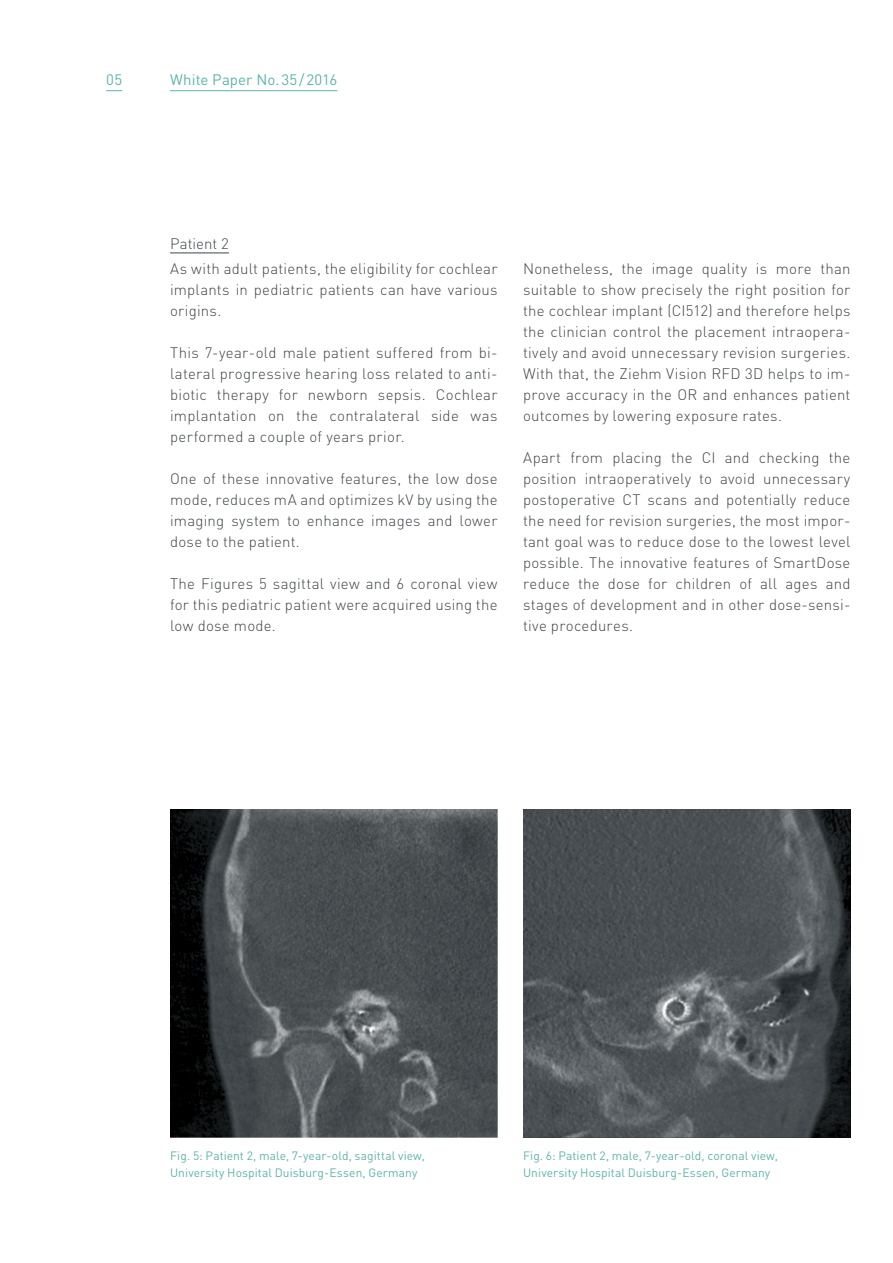
<style>
.page{position:relative;width:893px;height:1263px;background:#fff}
.page>*{position:absolute;margin:0;border:0;box-sizing:border-box;transform-origin:0 0}
.t1{font:300 15px/21px "DIN";letter-spacing:.015em;color:#3f4548;text-align:justify}
.t2{font:15px "DIN";letter-spacing:.005em;color:#5fb3ac}
.t3{font:12px/16.8px "DIN";letter-spacing:.005em;color:#5fb3ac}
</style>
<div class="page">
<hr style="left:170px;top:90px;width:167px;height:1px;background:#5fb3ac">
<hr style="left:170px;top:253px;width:59px;height:1px;background:#3f4548">
<img style="left:170px;top:810px;width:327px;height:327px">
<img style="left:523px;top:810px;width:327px;height:327px">
<svg style="left:106px;top:90px;width:16px;height:1px"></svg>
<p class="t2" style="left:106px;top:70px;width:17px">05</p>
<p class="t2" style="left:170px;top:70px;width:169px">White Paper No.35/2016</p>
<p class="t1" style="left:170px;top:230px;width:329px;line-height:25.5px">Patient 2<br>As with adult patients, the eligibility for cochlear</p>
<p class="t1" style="left:170px;top:279px;width:329px">implants in pediatric patients can have various origins.</p>
<p class="t1" style="left:170px;top:342px;width:329px">This 7-year-old male patient suffered from bi&shy;lateral progressive hearing loss related to anti&shy;biotic therapy for newborn sepsis. Cochlear implantation on the contralateral side was performed a couple of years prior.</p>
<p class="t1" style="left:170px;top:468px;width:329px">One of these innovative features, the low dose mode, reduces mA and optimizes kV by using the imaging system to enhance images and lower dose to the patient.</p>
<p class="t1" style="left:170px;top:573px;width:329px">The Figures 5 sagittal view and 6 coronal view for this pediatric patient were acquired using the low dose mode.</p>
<p class="t1" style="left:523px;top:258px;width:329px">Nonetheless, the image quality is more than suitable to show precisely the right position for the cochlear implant (CI512) and therefore helps the clinician control the placement intraopera&shy;tively and avoid unnecessary revision surgeries.<br>With that, the Ziehm Vision RFD 3D helps to im&shy;prove accuracy in the OR and enhances patient outcomes by lowering exposure rates.</p>
<p class="t1" style="left:523px;top:447px;width:329px">Apart from placing the CI and checking the position intraoperatively to avoid unnecessary postoperative CT scans and potentially reduce the need for revision surgeries, the most impor&shy;tant goal was to reduce dose to the lowest level possible. The innovative features of SmartDose reduce the dose for children of all ages and stages of development and in other dose-sensi&shy;tive procedures.</p>
<p class="t3" style="left:170px;top:1147px;width:256px">Fig. 5: Patient 2, male, 7-year-old, sagittal view,<br>University Hospital Duisburg-Essen, Germany</p>
<p class="t3" style="left:523px;top:1147px;width:256px">Fig. 6: Patient 2, male, 7-year-old, coronal view,<br>University Hospital Duisburg-Essen, Germany</p>
</div>
